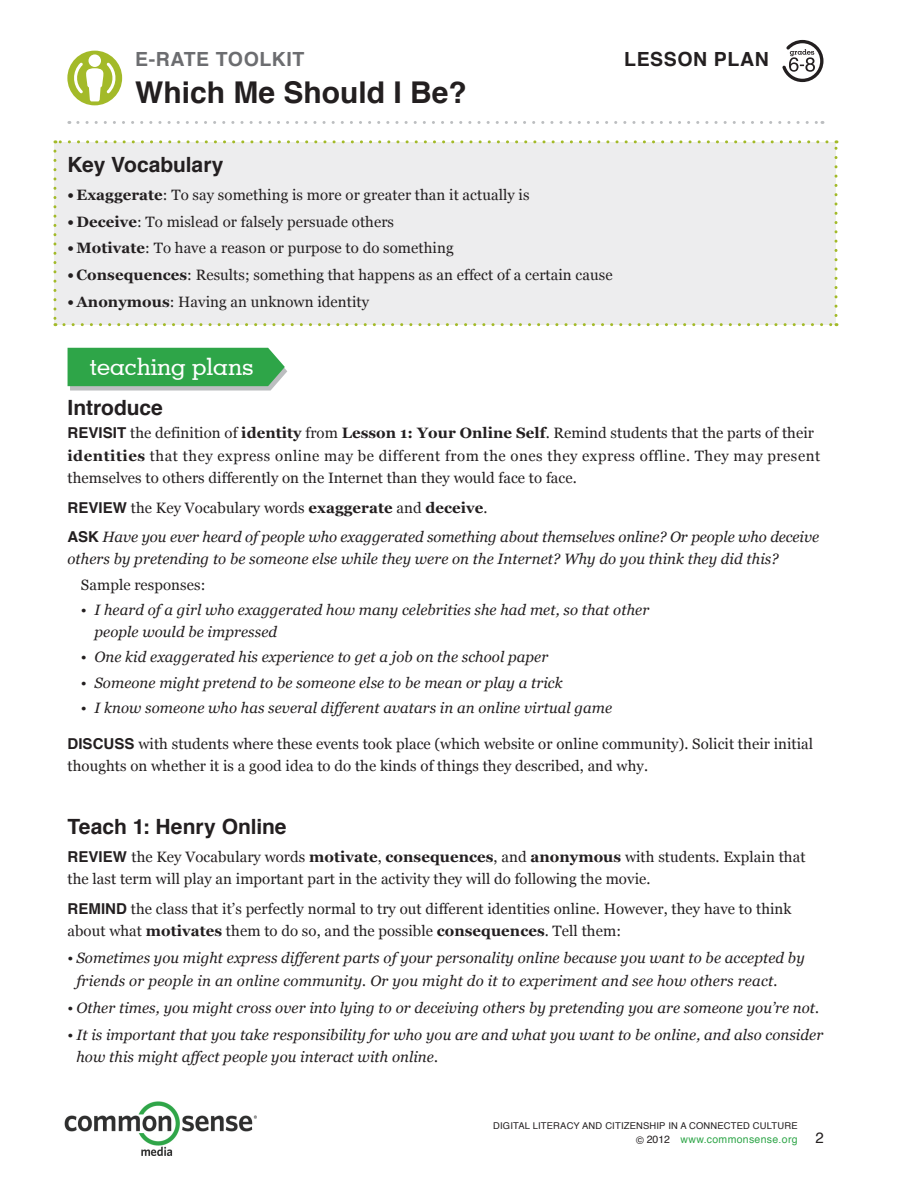
<style>
.page{position:relative;width:918px;height:1188px;background:#fff}
.page>*{position:absolute;margin:0;border:0;box-sizing:border-box;transform-origin:0 0}
.t1{font:700 30px "Helvetica";color:#231f20}
.t2{font:500 24px "Geometric Slab 703 BT";color:#fff}
.t3{font:700 21px "Helvetica";color:#231f20}
.t4{font:700 19.5px "Helvetica";letter-spacing:.03em;color:#6c6d70}
.t5{font:700 19.5px "Helvetica";letter-spacing:.03em;color:#231f20}
.t6{font:15px/22.5px "Georgia";letter-spacing:.005em;color:#231f20}
.t7{font:italic 15px/22.5px "Georgia";letter-spacing:.005em;color:#231f20}
.t8{font:15px "Helvetica";color:#231f20}
.t9{font:10.5px "Helvetica";letter-spacing:.03em;color:#2ea548}
.t10{font:9.3px "Helvetica";letter-spacing:.02em;color:#231f20}
.s1{font-weight:700}
.s2{font-family:"Helvetica";font-weight:700}
.s3{font-family:"Helvetica";font-weight:700;font-style:normal}
.s4{font-style:normal}
.s5{font-weight:700;font-style:normal}
.s6{color:#231f20}
</style>
<div class="page">
<div style="left:67px;top:51px;width:55px;height:54px;background:#a3ba29;border-radius:50%"></div>
<div style="left:89px;top:54px;width:12px;height:13px;background:#fff;border-radius:50%"></div>
<svg style="left:72px;top:63px;width:46px;height:38px"></svg>
<svg style="left:78px;top:121px;width:745px;height:3px"></svg>
<svg style="left:782px;top:40px;width:41px;height:42px"></svg>
<img style="left:64px;top:1102px;width:193px;height:53px">
<div style="left:55px;top:142px;width:781px;height:183px;background:#ededee"></div>
<svg style="left:835px;top:140px;width:3px;height:176px"></svg>
<svg style="left:55px;top:140px;width:772px;height:3px"></svg>
<svg style="left:53px;top:151px;width:3px;height:175px"></svg>
<svg style="left:64px;top:323px;width:773px;height:3px"></svg>
<svg style="left:68px;top:348px;width:219px;height:43px;background:#47ac5d"></svg>
<p class="t4" style="left:135px;top:44px;width:171px">e-rate toolkit</p>
<p class="t1" style="left:135px;top:68px;width:333px">Which Me Should I Be?</p>
<p class="t5" style="left:624px;top:44px;width:146px">Lesson Plan</p>
<p class="t3" style="left:67px;top:148px;width:158px">Key Vocabulary</p>
<p class="t6" style="left:67px;top:184px;width:464px"><span class="s1">• Exaggerate</span>: To say something is more or greater than it actually is</p>
<p class="t6" style="left:67px;top:210px;width:328px"><span class="s1">• Deceive</span>: To mislead or falsely persuade others</p>
<p class="t6" style="left:67px;top:237px;width:388px"><span class="s1">• Motivate</span>: To have a reason or purpose to do something</p>
<p class="t6" style="left:67px;top:264px;width:547px"><span class="s1">• Consequences</span>: Results; something that happens as an effect of a certain cause</p>
<p class="t6" style="left:67px;top:291px;width:303px"><span class="s1">• Anonymous</span>: Having an unknown identity</p>
<p class="t2" style="left:90px;top:352px;width:165px">teaching plans</p>
<p class="t3" style="left:67px;top:390px;width:97px">Introduce</p>
<p class="t6" style="left:67px;top:422px;width:754px"><span class="s2">REVISIT</span> the definition of <span class="s1">identity</span> from <span class="s1">Lesson 1: Your Online Self</span>. Remind students that the parts of their <span class="s1">identities</span> that they express online may be different from the ones they express offline. They may present themselves to others differently on the Internet than they would face to face.</p>
<p class="t7" style="left:67px;top:493px;width:753px;line-height:29.2px"><span class="s3">REVIEW</span> <span class="s4">the Key Vocabulary words</span> <span class="s5">exaggerate</span> <span class="s4">and</span> <span class="s5">deceive</span><span class="s4">.<br></span><span class="s3">ASK</span> Have you ever heard of people who exaggerated something about themselves online? Or people who deceive</p>
<p class="t7" style="left:81px;top:547px;width:699px;line-height:25.2px;text-indent:-14px">others by pretending to be someone else while they were on the Internet? Why do you think they did this?<br><span class="s4">Sample responses:</span></p>
<p class="t7" style="left:94px;top:598px;width:556px;text-indent:-13px">• I heard of a girl who exaggerated how many celebrities she had met, so that other people would be impressed</p>
<p class="t7" style="left:81px;top:646px;width:469px">• One kid exaggerated his experience to get a job on the school paper</p>
<p class="t7" style="left:81px;top:671px;width:483px">• Someone might pretend to be someone else to be mean or play a trick</p>
<p class="t7" style="left:81px;top:697px;width:533px">• I know someone who has several different avatars in an online virtual game</p>
<p class="t6" style="left:67px;top:733px;width:747px"><span class="s2">DISCUSS</span> with students where these events took place (which website or online community). Solicit their initial thoughts on whether it is a good idea to do the kinds of things they described, and why.</p>
<p class="t3" style="left:67px;top:810px;width:221px">Teach 1: Henry Online</p>
<p class="t6" style="left:67px;top:846px;width:740px"><span class="s2">REVIEW</span> the Key Vocabulary words <span class="s1">motivate</span>, <span class="s1">consequences</span>, and <span class="s1">anonymous</span> with students. Explain that the last term will play an important part in the activity they will do following the movie.</p>
<p class="t6" style="left:67px;top:897px;width:726px"><span class="s2">RE MIN D</span> the class that it’s perfectly normal to try out different identities online. However, they have to think about what <span class="s1">motivates</span> them to do so, and the possible <span class="s1">consequences</span>. Tell them:</p>
<p class="t7" style="left:76px;top:947px;width:730px;text-indent:-9px">• Sometimes you might express different parts of your personality online because you want to be accepted by friends or people in an online community. Or you might do it to experiment and see how others react.</p>
<p class="t7" style="left:67px;top:996px;width:753px">• Other times, you might cross over into lying to or deceiving others by pretending you are someone you’re not.</p>
<p class="t7" style="left:76px;top:1023px;width:748px;text-indent:-9px">• It is important that you take responsibility for who you are and what you want to be online, and also consider how this might affect people you interact with online.</p>
<p class="t10" style="left:493px;top:1119px;width:306px">DIGITAL LITERACY AND CITIZENSHIP IN A CONNECTED CULTURE</p>
<p class="t9" style="left:636px;top:1131px;width:163px"><span class="s6">© 2012</span> www.commonsense.org</p>
<p class="t8" style="left:815px;top:1126px;width:10px">2</p>
</div>
